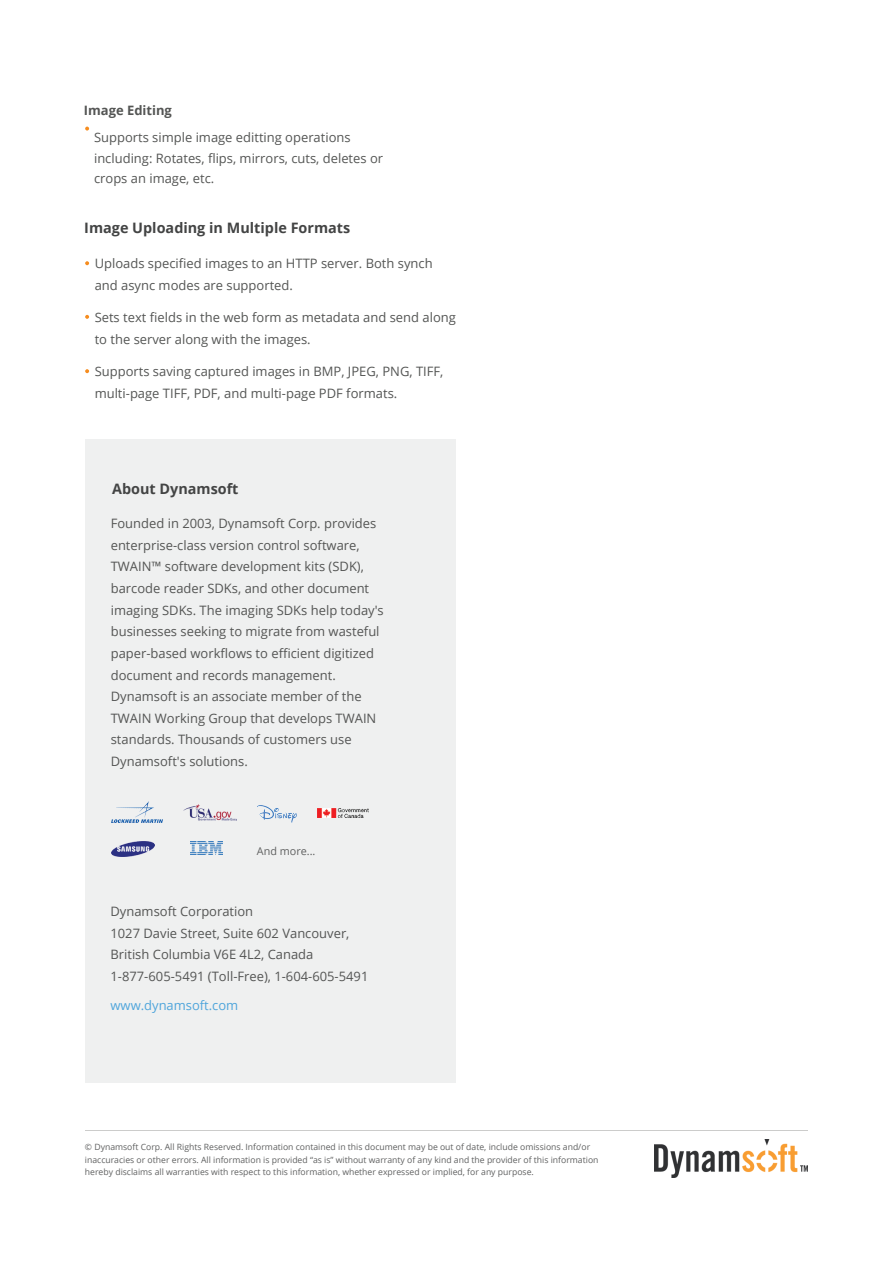
<style>
.page{position:relative;width:893px;height:1263px;background:#fff}
.page>*{position:absolute;margin:0;border:0;box-sizing:border-box;transform-origin:0 0}
.t1{font:700 14.4px "Open Sans";color:#434444}
.t2{font:12.9px/21.6px "Open Sans";color:#545554}
.t3{font:12.9px "Open Sans";color:#4fa5db}
.t4{font:700 12.9px "Open Sans";color:#545554}
.t5{font:10.8px "Open Sans";color:#606161}
.t6{font:8.7px/12.9px "Open Sans";color:#606161}
</style>
<div class="page">
<img style="left:655px;top:1140px;width:153px;height:37px">
<hr style="left:85px;top:1130px;width:723px;height:1px;background:#cccccb">
<div style="left:85px;top:440px;width:371px;height:643px;background:#eff0f0"></div>
<img style="left:190px;top:842px;width:32px;height:13px">
<img style="left:112px;top:842px;width:43px;height:14px">
<img style="left:317px;top:808px;width:51px;height:10px">
<img style="left:257px;top:806px;width:40px;height:17px">
<img style="left:183px;top:804px;width:54px;height:16px">
<img style="left:112px;top:802px;width:51px;height:21px">
<svg style="left:85px;top:127px;width:4px;height:4px"></svg>
<svg style="left:85px;top:261px;width:4px;height:4px"></svg>
<svg style="left:85px;top:369px;width:4px;height:4px"></svg>
<svg style="left:85px;top:315px;width:4px;height:4px"></svg>
<p class="t4" style="left:84px;top:101px;width:90px">Image Editing</p>
<p class="t2" style="left:94px;top:126px;width:291px">Supports simple image editting operations including: Rotates, flips, mirrors, cuts, deletes or</p>
<p class="t2" style="left:94px;top:167px;width:122px">crops an image, etc.</p>
<p class="t1" style="left:84px;top:217px;width:267px">Image Uploading in Multiple Formats</p>
<p class="t2" style="left:95px;top:252px;width:339px">Uploads specified images to an HTTP server. Both synch and async modes are supported.</p>
<p class="t2" style="left:95px;top:306px;width:363px">Sets text fields in the web form as metadata and send along to the server along with the images.</p>
<p class="t2" style="left:95px;top:360px;width:350px">Supports saving captured images in BMP, JPEG, PNG, TIFF, multi-page TIFF, PDF, and multi-page PDF formats.</p>
<p class="t1" style="left:112px;top:478px;width:128px">About Dynamsoft</p>
<p class="t2" style="left:111px;top:512px;width:275px">Founded in 2003, Dynamsoft Corp. provides enterprise-class version control software, TWAIN™ software development kits (SDK), barcode reader SDKs, and other document imaging SDKs. The imaging SDKs help today's businesses seeking to migrate from wasteful paper-based workflows to efficient digitized document and records management.<br>Dynamsoft is an associate member of the TWAIN Working Group that develops TWAIN standards. Thousands of customers use Dynamsoft's solutions.</p>
<p class="t5" style="left:257px;top:843px;width:60px">And more...</p>
<p class="t2" style="left:110px;top:900px;width:259px">Dynamsoft Corporation<br>1027 Davie Street, Suite 602 Vancouver, British Columbia V6E 4L2, Canada 1-877-605-5491 (Toll-Free), 1-604-605-5491</p>
<p class="t3" style="left:110px;top:996px;width:129px">www.dynamsoft.com</p>
<p class="t6" style="left:85px;top:1140px;width:515px">© Dynamsoft Corp. All Rights Reserved. Information contained in this document may be out of date, include omissions and/or inaccuracies or other errors. All information is provided “as is” without warranty of any kind and the provider of this information hereby disclaims all warranties with respect to this information, whether expressed or implied, for any purpose.</p>
</div>
